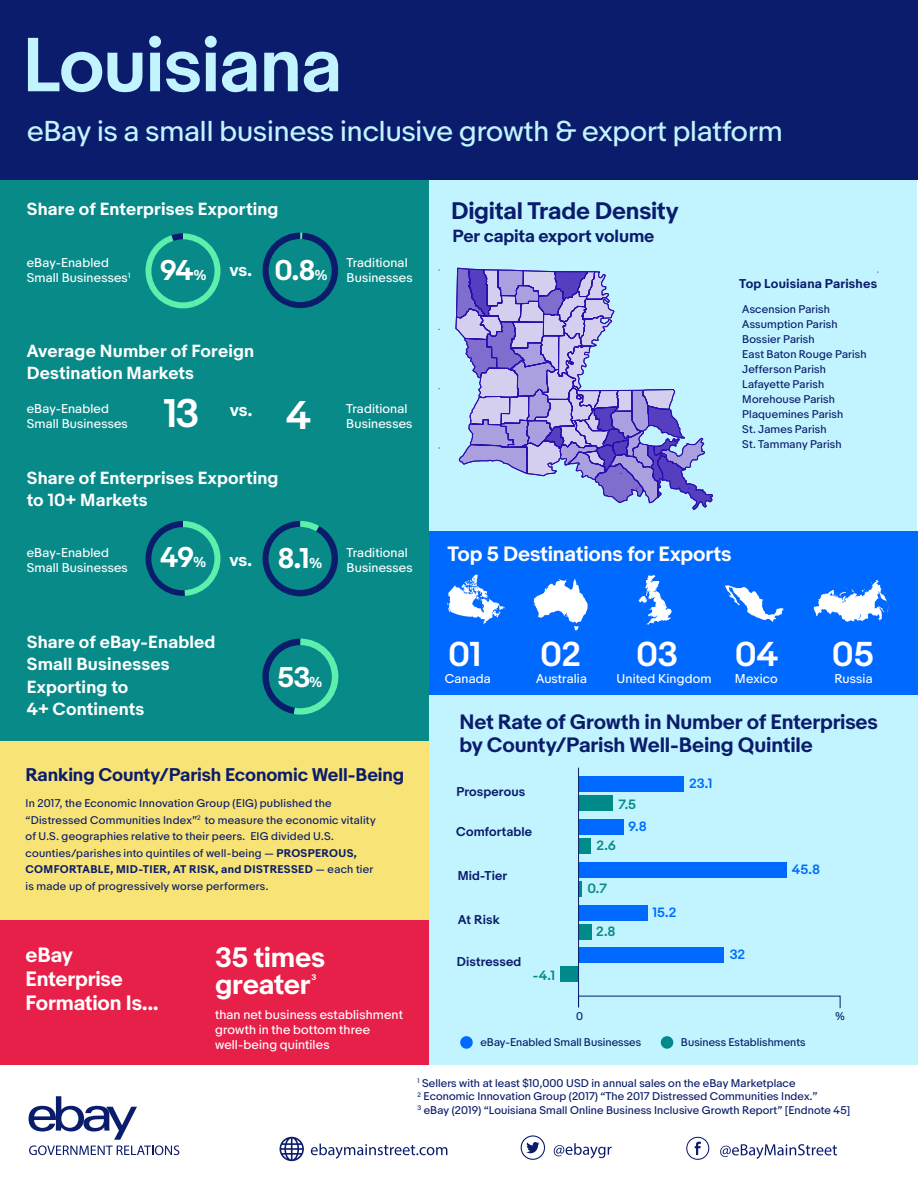
<style>
.page{position:relative;width:918px;height:1188px;background:#fff}
.page>*{position:absolute;margin:0;border:0;box-sizing:border-box;transform-origin:0 0}
.t1{font:600 71.7px "Market Sans";letter-spacing:-.02em;color:#c1f4ff}
.t2{font:600 37.5px "Market Sans";color:#fff}
.t3{font:600 32.4px "Market Sans";letter-spacing:-.015em;color:#fff}
.t4{font:27px "Market Sans";color:#c1f4ff}
.t5{font:700 26.85px "Market Sans";color:#fff}
.t6{font:700 26.4px/26.4px "Market Sans";letter-spacing:-.01em;color:#fff}
.t7{font:700 22.5px "Market Sans";letter-spacing:-.01em;color:#0a1c6b}
.t8{font:700 19.5px/22.5px "Market Sans";letter-spacing:-.01em;color:#0a1c6b}
.t9{font:700 19.5px/24px "Market Sans";letter-spacing:-.01em;color:#fff}
.t10{font:700 17.25px "Market Sans";letter-spacing:-.005em;color:#0a1c6b}
.t11{font:700 16.5px/22.5px "Market Sans";letter-spacing:.01em;color:#fff}
.t12{font:700 16.5px "Market Sans";letter-spacing:-.005em;color:#0a1c6b}
.t13{font:600 12.6px "Market Sans";letter-spacing:-.005em;color:#006efb}
.t14{font:600 12.6px "Market Sans";color:#078b89}
.t15{font:12px/15px "Market Sans";letter-spacing:.015em;color:#fff}
.t16{font:600 12px "Market Sans";letter-spacing:.01em;color:#0a1c6b}
.t17{font:700 12px "Market Sans";letter-spacing:.015em;color:#0a1c6b}
.t18{font:10.5px/15px "Market Sans";letter-spacing:.015em;color:#0a1c6b}
.t19{font:700 7.65px "Market Sans";color:#fff}
.s1{font-size:13.5px}
.s2{font-weight:700}
</style>
<div class="page">
<div style="left:428px;top:695px;width:490px;height:370px;background:#c1f4ff"></div>
<div style="left:0;top:914px;width:428px;height:151px;background:#e62048"></div>
<div style="left:0;top:724px;width:428px;height:196px;background:#f7e376"></div>
<svg style="left:29px;top:1096px;width:150px;height:59px"></svg>
<svg style="left:686px;top:1137px;width:23px;height:23px"></svg>
<svg style="left:720px;top:1144px;width:117px;height:15px"></svg>
<svg style="left:521px;top:1135px;width:24px;height:25px"></svg>
<svg style="left:280px;top:1137px;width:24px;height:24px"></svg>
<svg style="left:311px;top:1144px;width:136px;height:15px"></svg>
<svg style="left:554px;top:1143px;width:58px;height:15px"></svg>
<div style="left:0;top:178px;width:429px;height:563px;background:#078a88"></div>
<svg style="left:145px;top:233px;width:75px;height:75px"></svg>
<div style="left:151px;top:239px;width:64px;height:63px;background:#078a88;border-radius:50%"></div>
<div style="left:460px;top:1036px;width:13px;height:13px;background:#0069ff;border-radius:50%"></div>
<div style="left:661px;top:1036px;width:12px;height:13px;background:#008a89;border-radius:50%"></div>
<div style="left:0;top:0;width:918px;height:180px;background:#0a1c6b"></div>
<div style="left:560px;top:966px;width:19px;height:16px;background:#008a89"></div>
<svg style="left:578px;top:767px;width:263px;height:242px"></svg>
<div style="left:429px;top:531px;width:489px;height:164px;background:#0069ff"></div>
<svg style="left:447px;top:575px;width:58px;height:49px"></svg>
<svg style="left:639px;top:575px;width:33px;height:50px"></svg>
<svg style="left:533px;top:579px;width:55px;height:52px"></svg>
<svg style="left:725px;top:585px;width:59px;height:37px"></svg>
<svg style="left:814px;top:580px;width:78px;height:42px"></svg>
<div style="left:429px;top:180px;width:487px;height:351px;background:#c1f4ff"></div>
<svg style="left:455px;top:267px;width:258px;height:243px"></svg>
<svg style="left:146px;top:521px;width:75px;height:75px"></svg>
<div style="left:151px;top:527px;width:63px;height:63px;background:#078a88;border-radius:50%"></div>
<svg style="left:263px;top:521px;width:75px;height:75px"></svg>
<div style="left:269px;top:527px;width:63px;height:63px;background:#078a88;border-radius:50%"></div>
<svg style="left:262px;top:639px;width:76px;height:76px"></svg>
<div style="left:269px;top:645px;width:63px;height:63px;background:#078a88;border-radius:50%"></div>
<div style="left:263px;top:233px;width:75px;height:75px;background:#0a1c6b;border-radius:38px"></div>
<svg style="left:300px;top:233px;width:2px;height:6px"></svg>
<div style="left:269px;top:239px;width:63px;height:63px;background:#078a88;border-radius:50%"></div>
<h1 class="t1" style="left:23px;top:22px;width:321px">Louisiana</h1>
<h3 class="t4" style="left:27px;top:115px;width:757px">eBay is a small business inclusive growth &amp; export platform</h3>
<h3 class="t11" style="left:27px;top:199px;width:253px">Share of Enterprises Exporting</h3>
<p class="t15" style="left:27px;top:255px;width:105px">eBay-Enabled<br>Small Businesses<sup>1</sup></p>
<h3 class="t5" style="left:160px;top:253px;width:48px">94<span class="s1">%</span></h3>
<h3 class="t11" style="left:230px;top:260px;width:24px">vs.</h3>
<h3 class="t5" style="left:275px;top:253px;width:55px">0.8<span class="s1">%</span></h3>
<p class="t15" style="left:347px;top:255px;width:68px">Traditional<br>Businesses</p>
<h3 class="t11" style="left:27px;top:340px;width:229px">Average Number of Foreign<br>Destination Markets</h3>
<p class="t15" style="left:27px;top:401px;width:103px">eBay-Enabled<br>Small Businesses</p>
<h2 class="t2" style="left:163px;top:391px;width:38px">13</h2>
<h2 class="t2" style="left:286px;top:393px;width:27px">4</h2>
<h3 class="t11" style="left:230px;top:400px;width:24px">vs.</h3>
<h3 class="t11" style="left:27px;top:467px;width:253px">Share of Enterprises Exporting to 10+ Markets</h3>
<p class="t15" style="left:27px;top:546px;width:103px">eBay-Enabled<br>Small Businesses</p>
<h3 class="t5" style="left:160px;top:541px;width:47px">49<span class="s1">%</span></h3>
<h3 class="t5" style="left:278px;top:542px;width:46px">8.1<span class="s1">%</span></h3>
<h3 class="t11" style="left:230px;top:550px;width:24px">vs.</h3>
<p class="t15" style="left:346px;top:401px;width:68px">Traditional<br>Businesses</p>
<p class="t15" style="left:347px;top:546px;width:68px">Traditional<br>Businesses</p>
<h3 class="t11" style="left:27px;top:631px;width:190px">Share of eBay-Enabled<br>Small Businesses<br>Exporting to<br>4+ Continents</h3>
<h3 class="t5" style="left:277px;top:660px;width:46px">53<span class="s1">%</span></h3>
<h3 class="t10" style="left:26px;top:765px;width:380px">Ranking County/Parish Economic Well-Being</h3>
<p class="t18" style="left:26px;top:795px;width:352px;line-height:16.5px">In 2017, the Economic Innovation Group (EIG) published the “Distressed Communities Index”<sup>2</sup> to measure the economic vitality of U.S. geographies relative to their peers. EIG divided U.S. counties/parishes into quintiles of well-being — <span class="s2">PROSPEROUS, COMFORTABLE, MID-TIER, AT RISK, and DISTRESSED</span> — each tier is made up of progressively worse performers.</p>
<h3 class="t9" style="left:26px;top:943px;width:134px">eBay<br>Enterprise<br>Formation Is...</h3>
<h3 class="t6" style="left:215px;top:946px;width:112px">35 times greater</h3>
<p class="t19" style="left:312px;top:972px;width:6px">3</p>
<p class="t15" style="left:215px;top:1008px;width:189px">than net business establishment growth in the bottom three well-being quintiles</p>
<h3 class="t7" style="left:451px;top:197px;width:229px">Digital Trade Density</h3>
<h3 class="t12" style="left:453px;top:226px;width:204px">Per capita export volume</h3>
<p class="t17" style="left:739px;top:277px;width:139px">Top Louisiana Parishes</p>
<p class="t18" style="left:742px;top:302px;width:126px">Ascension Parish<br>Assumption Parish<br>Bossier Parish<br>East Baton Rouge Parish<br>Jefferson Parish<br>Lafayette Parish<br>Morehouse Parish<br>Plaquemines Parish<br>St. James Parish<br>St. Tammany Parish</p>
<h3 class="t9" style="left:448px;top:543px;width:286px">Top 5 Destinations for Exports</h3>
<h3 class="t3" style="left:448px;top:634px;width:35px">01</h3>
<p class="t15" style="left:445px;top:671px;width:48px">Canada</p>
<h3 class="t3" style="left:540px;top:634px;width:43px">02</h3>
<p class="t15" style="left:536px;top:671px;width:52px">Australia</p>
<h3 class="t3" style="left:636px;top:634px;width:44px">03</h3>
<p class="t15" style="left:617px;top:671px;width:96px">United Kingdom</p>
<h3 class="t3" style="left:735px;top:634px;width:45px">04</h3>
<p class="t15" style="left:735px;top:671px;width:44px">Mexico</p>
<h3 class="t3" style="left:832px;top:634px;width:44px">05</h3>
<p class="t15" style="left:835px;top:671px;width:40px">Russia</p>
<h3 class="t8" style="left:459px;top:712px;width:420px">Net Rate of Growth in Number of Enterprises by County/Parish Well-Being Quintile</h3>
<p class="t16" style="left:457px;top:784px;width:70px">Prosperous</p>
<p class="t16" style="left:456px;top:824px;width:77px">Comfortable</p>
<p class="t16" style="left:458px;top:869px;width:51px">Mid-Tier</p>
<p class="t16" style="left:458px;top:912px;width:44px">At Risk</p>
<p class="t16" style="left:457px;top:955px;width:66px">Distressed</p>
<p class="t14" style="left:533px;top:968px;width:24px">-4.1</p>
<p class="t14" style="left:619px;top:796px;width:19px">7.5</p>
<p class="t14" style="left:596px;top:838px;width:21px">2.6</p>
<p class="t14" style="left:587px;top:881px;width:21px">0.7</p>
<p class="t14" style="left:596px;top:924px;width:21px">2.8</p>
<p class="t13" style="left:628px;top:819px;width:20px">9.8</p>
<p class="t13" style="left:652px;top:905px;width:25px">15.2</p>
<p class="t13" style="left:689px;top:776px;width:25px">23.1</p>
<p class="t13" style="left:730px;top:947px;width:17px">32</p>
<p class="t13" style="left:792px;top:862px;width:30px">45.8</p>
<p class="t18" style="left:576px;top:1009px;width:8px">0</p>
<p class="t18" style="left:836px;top:1009px;width:11px">%</p>
<p class="t18" style="left:480px;top:1035px;width:162px">eBay-Enabled Small Businesses</p>
<p class="t18" style="left:681px;top:1035px;width:126px">Business Establishments</p>
<p class="t18" style="left:417px;top:1077px;width:434px;line-height:13.5px"><sup>1</sup> Sellers with at least $10,000 USD in annual sales on the eBay Marketplace<br><sup>2</sup> Economic Innovation Group (2017) “The 2017 Distressed Communities Index.”<br><sup>3</sup> eBay (2019) “Louisiana Small Online Business Inclusive Growth Report” [Endnote 45]</p>
</div>
